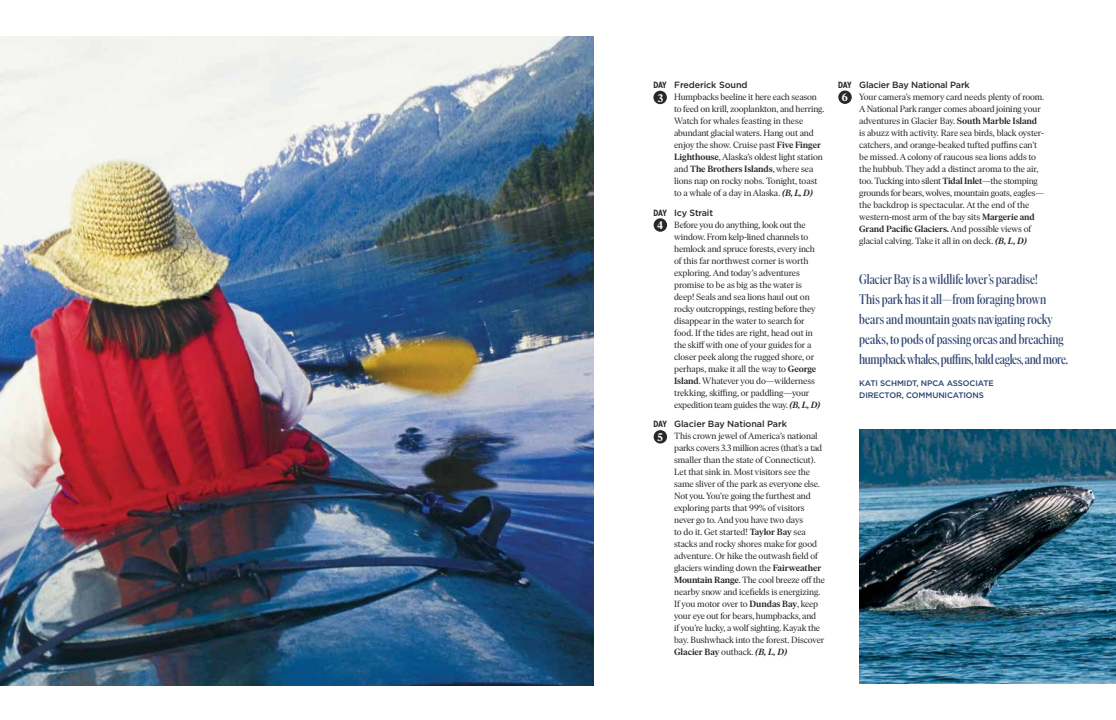
<style>
.page{position:relative;width:1116px;height:720px;background:#fff}
.page>*{position:absolute;margin:0;border:0;box-sizing:border-box;transform-origin:0 0}
.t1{font:500 14px/20px "Ivar Display Condensed";color:#324873}
.t2{font:700 11px "Ivar Headline";color:#fff}
.t3{font:9px/12px "Ivar Headline";letter-spacing:-.01em;color:#292829}
.t4{font:500 9px "Gotham";letter-spacing:-.02em;color:#292829}
.t5{font:700 9px "Gotham X Narrow";letter-spacing:-.055em;color:#292829}
.t6{font:500 8px/12px "Gotham";letter-spacing:-.01em;color:#27426f}
.s1{font-weight:600}
.s2{font-weight:600;font-style:italic}
</style>
<div class="page">
<img style="left:0;top:36px;width:594px;height:649px">
<div style="left:653px;top:91px;width:14px;height:13px;background:#292829;border-radius:50%"></div>
<div style="left:654px;top:218px;width:13px;height:14px;background:#292829;border-radius:50%"></div>
<div style="left:654px;top:430px;width:13px;height:14px;background:#292829;border-radius:50%"></div>
<div style="left:838px;top:91px;width:14px;height:13px;background:#292829;border-radius:50%"></div>
<img style="left:859px;top:429px;width:257px;height:255px">
<p class="t4" style="left:859px;top:79px;width:112px">Glacier Bay National Park</p>
<p class="t3" style="left:859px;top:91px;width:187px">Your camera’s memory card needs plenty of room.<br>A National Park ranger comes aboard joining your adventures in Glacier Bay. <span class="s1">South Marble Island </span>is abuzz with activity. Rare sea birds, black oyster&shy;catchers, and orange-beaked tufted puffins can’t be missed. A colony of raucous sea lions adds to the hubbub. They add a distinct aroma to the air, too. Tucking into silent <span class="s1">Tidal Inlet</span>—the stomping grounds for bears, wolves, mountain goats, eagles— the backdrop is spectacular. At the end of the western-most arm of the bay sits <span class="s1">Margerie and Grand Pacific Glaciers.</span> And possible views of glacial calving. Take it all in on deck. <span class="s2">(B, L, D)</span></p>
<p class="t4" style="left:674px;top:79px;width:75px">Frederick Sound</p>
<p class="t5" style="left:838px;top:79px;width:15px">DAY</p>
<p class="t3" style="left:674px;top:91px;width:152px">Humpbacks beeline it here each season to feed on krill, zooplankton, and herring.<br>Watch for whales feasting in these abundant glacial waters. Hang out and enjoy the show. Cruise past <span class="s1">Five Finger Lighthouse</span>, Alaska’s oldest light station and <span class="s1">The Brothers Islands</span>, where sea lions nap on rocky nobs. Tonight, toast to a whale of a day in Alaska. <span class="s2">(B, L, D)</span></p>
<p class="t4" style="left:674px;top:207px;width:40px">Icy Strait</p>
<p class="t3" style="left:674px;top:219px;width:148px">Before you do anything, look out the window. From kelp-lined channels to hemlock and spruce forests, every inch of this far northwest corner is worth exploring. And today’s adventures promise to be as big as the water is deep! Seals and sea lions haul out on rocky outcroppings, resting before they disappear in the water to search for food. If the tides are right, head out in the skiff with one of your guides for a closer peek along the rugged shore, or perhaps, make it all the way to <span class="s1">George Island</span>. Whatever you do—wilderness trekking, skiffing, or paddling—your expedition team guides the way. <span class="s2">(B, L, D)</span></p>
<p class="t4" style="left:674px;top:418px;width:114px">Glacier Bay National Park</p>
<p class="t3" style="left:674px;top:430px;width:152px">This crown jewel of America’s national parks covers 3.3 million acres (that’s a tad smaller than the state of Connecticut).<br>Let that sink in. Most visitors see the same sliver of the park as everyone else.<br>Not you. You’re going the furthest and exploring parts that 99% of visitors never go to. And you have two days<br>to do it. Get started! <span class="s1">Taylor Bay</span> sea stacks and rocky shores make for good adventure. Or hike the outwash field of glaciers winding down the <span class="s1">Fairweather Mountain Range</span>. The cool breeze off the nearby snow and icefields is energizing.<br>If you motor over to <span class="s1">Dundas Bay</span>, keep your eye out for bears, humpbacks, and<br>if you’re lucky, a wolf sighting. Kayak the bay. Bushwhack into the forest. Discover <span class="s1">Glacier Bay</span> outback. <span class="s2">(B, L, D)</span></p>
<p class="t5" style="left:653px;top:79px;width:15px">DAY</p>
<p class="t2" style="left:842px;top:91px;width:8px">6</p>
<p class="t2" style="left:658px;top:91px;width:7px">3</p>
<p class="t5" style="left:654px;top:207px;width:15px">DAY</p>
<p class="t2" style="left:657px;top:219px;width:7px">4</p>
<h1 class="t1" style="left:859px;top:269px;width:210px">Glacier Bay is a wildlife lover’s paradise!<br>This park has it all—from foraging brown bears and mountain goats navigating rocky peaks, to pods of passing orcas and breaching humpback whales, puffins, bald eagles, and more.</h1>
<p class="t6" style="left:859px;top:377px;width:136px">KATI SCHMIDT, NPCA ASSOCIATE<br>DIRECTOR, COMMUNICATIONS</p>
<p class="t5" style="left:654px;top:419px;width:15px">DAY</p>
<p class="t2" style="left:658px;top:431px;width:7px">5</p>
</div>
